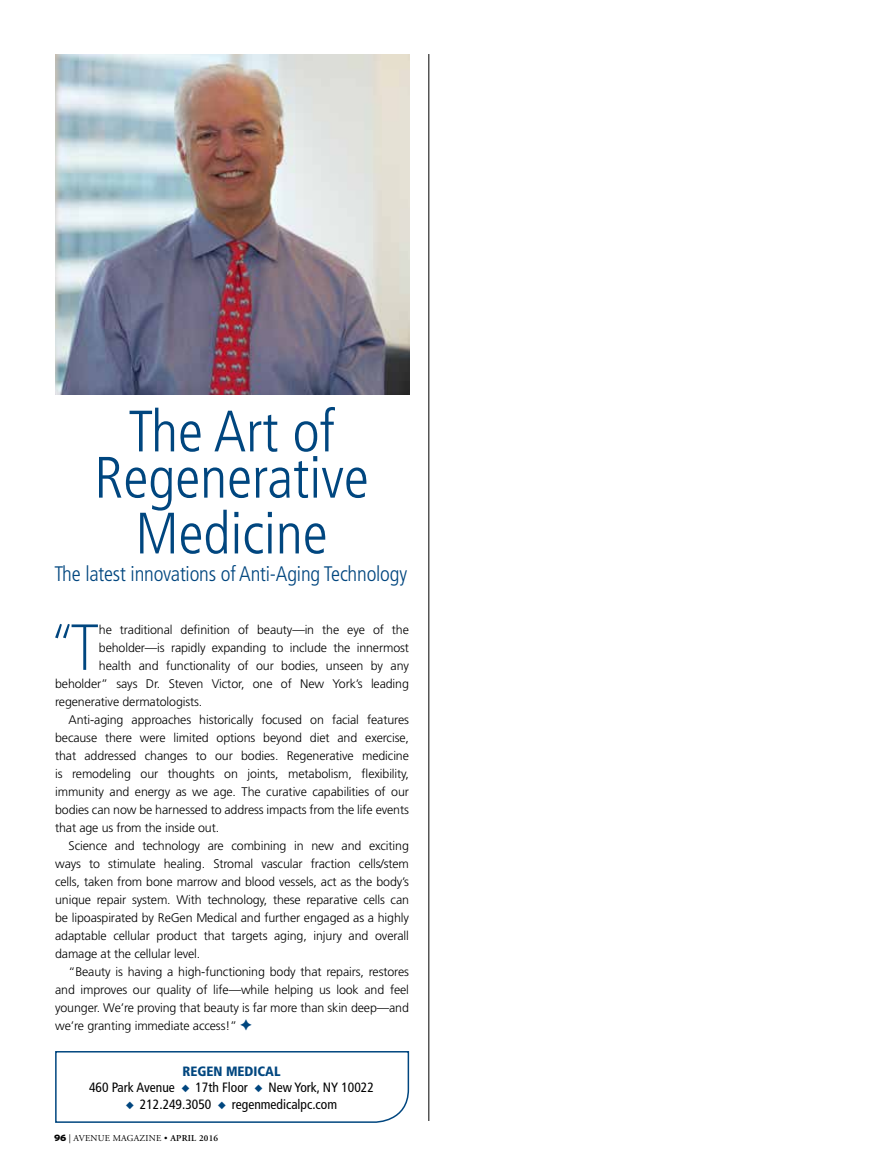
<style>
.page{position:relative;width:878px;height:1175px;background:#fff}
.page>*{position:absolute;margin:0;border:0;box-sizing:border-box;transform-origin:0 0}
.t1{font:300 60.15px "Futura";color:#00467f}
.t2{font:300 condensed 58.35px/46.2px "Frutiger";color:#00467f;text-align:center}
.t3{font:300 condensed 21px "Frutiger";letter-spacing:-.01em;color:#00467f}
.t4{font:condensed 13.5px/16.5px "Frutiger";color:#000;text-align:center}
.t5{font:300 12.45px "Frutiger";letter-spacing:-.01em;color:#000}
.t6{font:9px "Adobe Garamond";letter-spacing:.025em;color:#000}
.s1{color:#00467f}
.s2{font-weight:900;color:#00467f}
.s3{font-family:"Interstate";font-weight:900}
.s4{font-weight:600}
</style>
<div class="page">
<img style="left:56px;top:54px;width:353px;height:340px">
<svg style="left:55px;top:1051px;width:355px;height:72px"></svg>
<hr style="left:428px;top:54px;width:1px;height:1066px;background:#000">
<h2 class="t2" style="left:94px;top:409px;width:276px">The Art of<br>Regenerative</h2>
<h2 class="t2" style="left:135px;top:511px;width:194px">Medicine</h2>
<h3 class="t3" style="left:54px;top:562px;width:354px">The latest innovations of Anti-Aging Technology</h3>
<h1 class="t1" style="left:51px;top:611px;width:49px">“T</h1>
<p class="t5" style="left:99px;top:622px;width:311px">he traditional definition of beauty—in the eye of the</p>
<p class="t5" style="left:99px;top:640px;width:311px">beholder—is rapidly expanding to include the innermost</p>
<p class="t5" style="left:99px;top:658px;width:311px">health and functionality of our bodies, unseen by any</p>
<p class="t5" style="left:55px;top:676px;width:355px">beholder” says Dr. Steven Victor, one of New York’s leading</p>
<p class="t5" style="left:55px;top:694px;width:149px">regenerative dermatologists.</p>
<p class="t5" style="left:69px;top:712px;width:342px">Anti-aging approaches historically focused on facial features</p>
<p class="t5" style="left:55px;top:730px;width:355px">because there were limited options beyond diet and exercise,</p>
<p class="t5" style="left:55px;top:748px;width:355px">that addressed changes to our bodies. Regenerative medicine</p>
<p class="t5" style="left:55px;top:766px;width:355px">is remodeling our thoughts on joints, metabolism, flexibility,</p>
<p class="t5" style="left:55px;top:784px;width:355px">immunity and energy as we age. The curative capabilities of our</p>
<p class="t5" style="left:55px;top:802px;width:355px">bodies can now be harnessed to address impacts from the life events</p>
<p class="t5" style="left:55px;top:820px;width:166px">that age us from the inside out.</p>
<p class="t5" style="left:69px;top:838px;width:342px">Science and technology are combining in new and exciting</p>
<p class="t5" style="left:55px;top:856px;width:355px">ways to stimulate healing. Stromal vascular fraction cells/stem</p>
<p class="t5" style="left:55px;top:874px;width:355px">cells, taken from bone marrow and blood vessels, act as the body’s</p>
<p class="t5" style="left:55px;top:892px;width:355px">unique repair system. With technology, these reparative cells can</p>
<p class="t5" style="left:55px;top:910px;width:355px">be lipoaspirated by ReGen Medical and further engaged as a highly</p>
<p class="t5" style="left:55px;top:928px;width:355px">adaptable cellular product that targets aging, injury and overall</p>
<p class="t5" style="left:55px;top:946px;width:147px">damage at the cellular level.</p>
<p class="t5" style="left:69px;top:964px;width:342px">“Beauty is having a high-functioning body that repairs, restores</p>
<p class="t5" style="left:55px;top:982px;width:355px">and improves our quality of life—while helping us look and feel</p>
<p class="t5" style="left:55px;top:1000px;width:355px">younger. We’re proving that beauty is far more than skin deep—and</p>
<p class="t5" style="left:55px;top:1018px;width:198px">we’re granting immediate access!” <span class="s1">✦</span></p>
<p class="t4" style="left:89px;top:1062px;width:286px"><span class="s2">REGEN MEDICAL<br></span>460 Park Avenue <span class="s1">◆</span> 17th Floor <span class="s1">◆</span> New York, NY 10022</p>
<p class="t4" style="left:126px;top:1095px;width:213px"><span class="s1">◆</span> 212.249.3050 <span class="s1">◆</span> regenmedicalpc.com</p>
<p class="t6" style="left:54px;top:1133px;width:166px"><span class="s3">96</span> | AVENUE MAGAZINE • <span class="s4">APRIL 2016</span></p>
</div>
